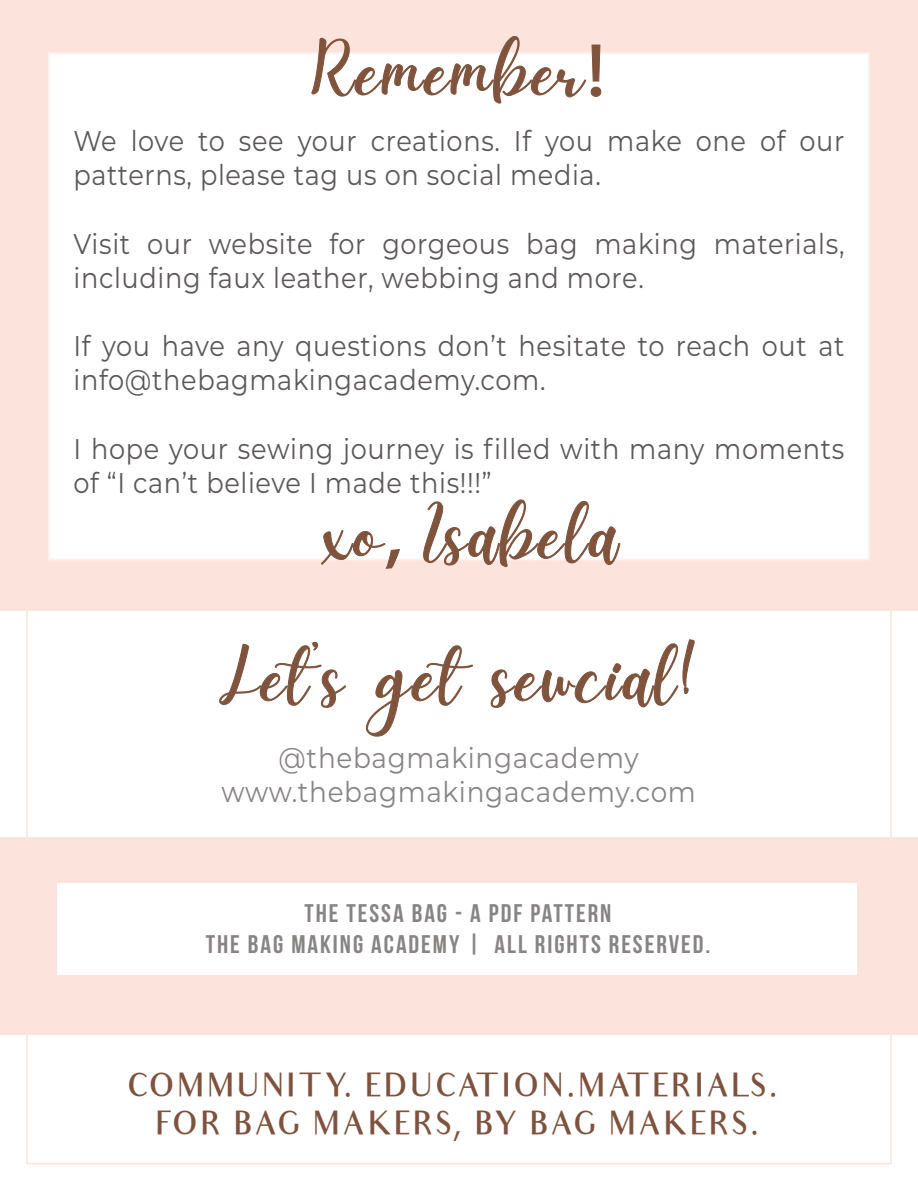
<style>
.page{position:relative;width:918px;height:1188px;background:#fff}
.page>*{position:absolute;margin:0;border:0;box-sizing:border-box;transform-origin:0 0}
.t1{font:75px "Daydream";letter-spacing:.025em;color:#7f533c;scale:1.1 1}
.t2{font:500 31.95px/38.4px "Audrey";letter-spacing:.075em;color:#7f523d;text-align:center;scale:.92 1}
.t3{font:28.5px/34.2px "Montserrat";letter-spacing:.025em;color:#5c5857;scale:.9 1}
.t4{font:28.5px/34.2px "Montserrat";letter-spacing:.025em;color:#888484;text-align:center;scale:.93 1}
.t5{font:25.5px/30.6px "Bebas Neue";letter-spacing:.075em;color:#888484;text-align:center}
.s1{font-family:"Myriad Pro"}
.s2{font-family:"Still Shine Script"}
</style>
<div class="page">
<div style="left:0;top:0;width:918px;height:610px;background:#fce4dc"></div>
<div style="left:0;top:837px;width:918px;height:198px;background:#fce4dc"></div>
<div style="left:57px;top:884px;width:800px;height:91px;background:#fff"></div>
<svg style="left:219px;top:642px;width:127px;height:66px"></svg>
<svg style="left:365px;top:645px;width:108px;height:92px"></svg>
<svg style="left:491px;top:639px;width:204px;height:69px"></svg>
<div style="left:48px;top:52px;width:822px;height:508px;background:#fff;border:2px solid #f9f4f3"></div>
<svg style="left:311px;top:36px;width:291px;height:68px"></svg>
<svg style="left:320px;top:530px;width:81px;height:39px"></svg>
<svg style="left:423px;top:499px;width:198px;height:69px"></svg>
<h1 class="t1" style="left:312px;top:35px;width:268px">Remember<span class="s1">!</span></h1>
<p class="t3" style="left:74px;top:123px;width:858px">We love to see your creations. If you make one of our patterns, please tag us on social media.</p>
<p class="t3" style="left:74px;top:225px;width:858px">Visit our website for gorgeous bag making materials, including faux leather, webbing and more.</p>
<p class="t3" style="left:74px;top:328px;width:858px">If you have any questions don’t hesitate to reach out at info@thebagmakingacademy.com.</p>
<p class="t3" style="left:74px;top:431px;width:858px">I hope your sewing journey is filled with many moments of “I can’t believe I made this!!!”</p>
<h1 class="t1" style="left:326px;top:498px;width:268px">xo<span class="s1">,</span> Isabela</h1>
<h1 class="t1" style="left:220px;top:640px;width:435px">Let<span class="s2">’</span>s get sewcial<span class="s2">!</span></h1>
<p class="t4" style="left:221px;top:740px;width:512px">@thebagmakingacademy www.thebagmakingacademy.com</p>
<p class="t5" style="left:206px;top:898px;width:506px">THE TESSA BAG - A PDF PATTERN<br>THE BAG MAKING ACADEMY | ALL RIGHTS RESERVED.</p>
<p class="t2" style="left:127px;top:1067px;width:709px">COMMUNITY. EDUCAT ION.MAT ERIALS.<br>FOR BAG MAKERS, BY BAG MAKERS.</p>
</div>
